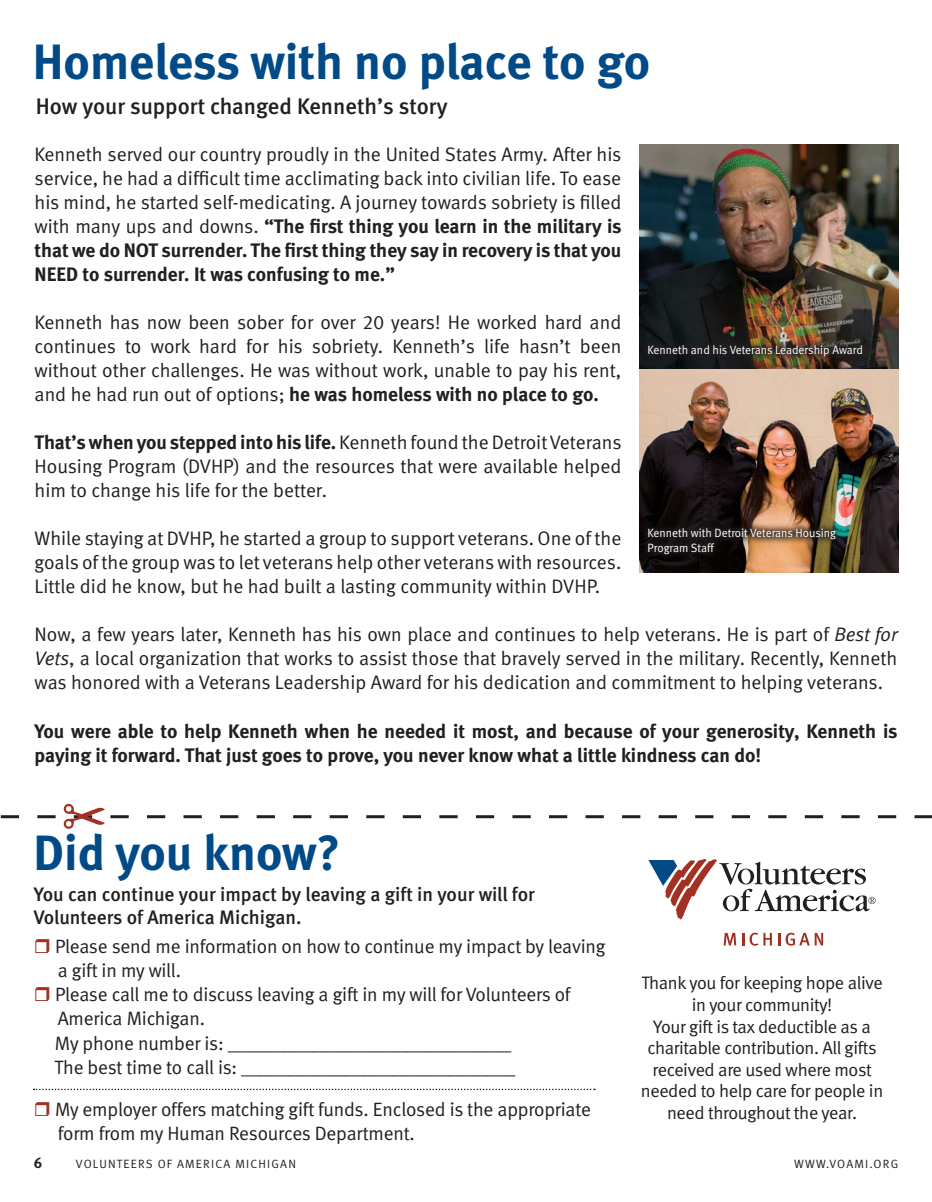
<style>
.page{position:relative;width:932px;height:1202px;background:#fff}
.page>*{position:absolute;margin:0;border:0;box-sizing:border-box;transform-origin:0 0}
.t1{font:700 49.5px "Meta";color:#004a87}
.t2{font:500 22.5px "Meta";color:#231f20}
.t3{font:19.5px/24px "Meta Normal";color:#231f20;text-align:justify}
.t4{font:700 19.5px/24px "Meta";color:#231f20}
.t5{font:500 19.5px/23.4px "Meta";color:#231f20}
.t6{font:19.35px/24.2px "Meta Normal";letter-spacing:-.01em;color:#231f20}
.t7{font:18px/21.6px "Meta Normal";letter-spacing:-.02em;color:#231f20;text-align:center}
.t8{font:15px "Meta Bold Expert";color:#231f20}
.t9{font:12px/14.4px "Meta Normal";color:#fff}
.t10{font:12px "Meta Normal";letter-spacing:.1em;color:#231f20}
.s1{font-family:"Meta";font-weight:700}
.s2{font-family:"Meta Normal Expert"}
.s3{font-style:italic}
</style>
<div class="page">
<svg style="left:723px;top:933px;width:13px;height:12px"></svg>
<svg style="left:742px;top:932px;width:29px;height:13px"></svg>
<svg style="left:778px;top:932px;width:45px;height:13px"></svg>
<svg style="left:648px;top:859px;width:227px;height:60px"></svg>
<svg style="left:1px;top:803px;width:931px;height:26px"></svg>
<svg style="left:34px;top:1088px;width:561px;height:2px"></svg>
<img style="left:639px;top:144px;width:259px;height:428px">
<div style="left:641px;top:337px;width:228px;height:26px;background:#231f20;opacity:.75"></div>
<div style="left:641px;top:521px;width:202px;height:40px;background:#231f20;opacity:.75"></div>
<p class="t1" style="left:33px;top:31px;width:618px">Homeless with no place to go</p>
<p class="t2" style="left:36px;top:93px;width:413px">How your support changed Kenneth’s story</p>
<p class="t3" style="left:35px;top:142px;width:588px">Kenneth served our country proudly in the United States Army. After his service, he had a difficult time acclimating back into civilian life. To ease his mind, he started self-medicating. A journey towards sobriety is filled with many ups and downs. <span class="s1">“The first thing you learn in the military is that we do NOT surrender. The first thing they say in recovery is that you NEED to surrender. It was confusing to me.”</span></p>
<p class="t3" style="left:35px;top:310px;width:588px">Kenneth has now been sober for over <span class="s2">20</span> years! He worked hard and continues to work hard for his sobriety. Kenneth’s life hasn’t been without other challenges. He was without work, unable to pay his rent, and he had run out of options; <span class="s1">he was homeless with no place to go.</span></p>
<p class="t3" style="left:35px;top:430px;width:588px"><span class="s1">That’s when you stepped into his life.</span> Kenneth found the Detroit Veterans Housing Program (DVHP) and the resources that were available helped him to change his life for the better.</p>
<p class="t3" style="left:35px;top:526px;width:588px">While staying at DVHP, he started a group to support veterans. One of the goals of the group was to let veterans help other veterans with resources.<br>Little did he know, but he had built a lasting community within DVHP.</p>
<p class="t3" style="left:35px;top:622px;width:864px">Now, a few years later, Kenneth has his own place and continues to help veterans. He is part of <span class="s3">Best for Vets</span>, a local organization that works to assist those that bravely served in the military. Recently, Kenneth was honored with a Veterans Leadership Award for his dedication and commitment to helping veterans.</p>
<p class="t4" style="left:35px;top:718px;width:864px">You were able to help Kenneth when he needed it most, and because of your generosity, Kenneth is paying it forward. That just goes to prove, you never know what a little kindness can do!</p>
<p class="t9" style="left:647px;top:342px;width:217px">Kenneth and his Veterans Leadership Award</p>
<p class="t9" style="left:647px;top:525px;width:190px">Kenneth with Detroit Veterans Housing<br>Program Staff</p>
<p class="t1" style="left:34px;top:821px;width:308px">Did you know?</p>
<p class="t5" style="left:34px;top:882px;width:502px">You can continue your impact by leaving a gift in your will for<br>Volunteers of America Michigan.</p>
<p class="t6" style="left:55px;top:934px;width:552px">Please send me information on how to continue my impact by leaving a gift in my will.</p>
<p class="t6" style="left:55px;top:982px;width:517px">Please call me to discuss leaving a gift in my will for Volunteers of<br>America Michigan.</p>
<p class="t6" style="left:55px;top:1030px;width:458px">My phone number is: ______________________________</p>
<p class="t6" style="left:55px;top:1054px;width:462px">The best time to call is: _____________________________</p>
<p class="t6" style="left:55px;top:1096px;width:537px">My employer offers matching gift funds. Enclosed is the appropriate form from my Human Resources Department.</p>
<p class="t7" style="left:641px;top:972px;width:243px">Thank you for keeping hope alive in your community!</p>
<p class="t7" style="left:641px;top:1015px;width:244px">Your gift is tax deductible as a charitable contribution. All gifts received are used where most needed to help care for people in need throughout the year.</p>
<p class="t8" style="left:34px;top:1153px;width:10px">6</p>
<p class="t10" style="left:76px;top:1156px;width:221px">VOLUNTEERS OF AMERICA MICHIGAN</p>
<p class="t10" style="left:794px;top:1157px;width:105px">WWW.VOAMI.ORG</p>
</div>
